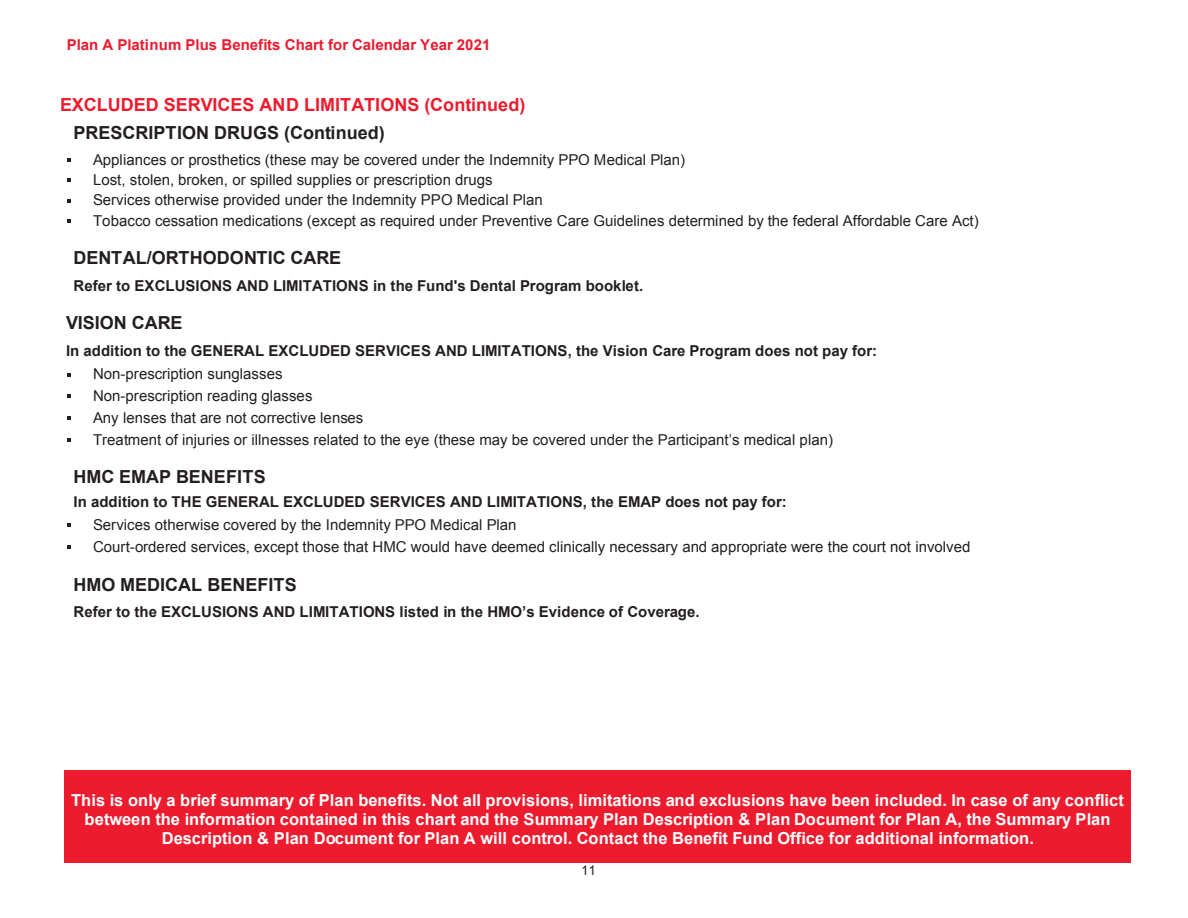
<style>
.page{position:relative;width:1188px;height:918px;background:#fff}
.page>*{position:absolute;margin:0;border:0;box-sizing:border-box;transform-origin:0 0}
.t1{font:700 18px "Arial";color:#231f20}
.t2{font:700 18px "Arial";color:#ed1b2e}
.t3{font:700 16.5px/19px "Arial";letter-spacing:.005em;color:#fff;text-align:center}
.t4{font:15px/21.9px "Arial";letter-spacing:.005em;color:#231f20}
.t5{font:700 15px "Arial";color:#231f20}
.t6{font:700 15px "Arial";letter-spacing:.005em;color:#ed1b2e}
.t7{font:13.5px "Arial";color:#262324}
</style>
<div class="page">
<svg style="left:67px;top:178px;width:3px;height:4px"></svg>
<svg style="left:67px;top:219px;width:3px;height:4px"></svg>
<div style="left:64px;top:770px;width:1067px;height:93px;background:#ed1b2e"></div>
<p class="t6" style="left:67px;top:37px;width:425px">Plan A Platinum Plus Benefits Chart for Calendar Year 2021</p>
<p class="t2" style="left:60px;top:95px;width:467px">EXCLUDED SERVICES AND LIMITATIONS (Continued)</p>
<p class="t1" style="left:74px;top:123px;width:313px">PRESCRIPTION DRUGS (Continued)</p>
<p class="t4" style="left:93px;top:149px;width:887px;line-height:20.4px">Appliances or prosthetics (these may be covered under the Indemnity PPO Medical Plan)<br>Lost, stolen, broken, or spilled supplies or prescription drugs<br>Services otherwise provided under the Indemnity PPO Medical Plan<br>Tobacco cessation medications (except as required under Preventive Care Guidelines determined by the federal Affordable Care Act)</p>
<p class="t1" style="left:74px;top:248px;width:269px">DENTAL/ORTHODONTIC CARE</p>
<p class="t5" style="left:74px;top:277px;width:571px">Refer to EXCLUSIONS AND LIMITATIONS in the Fund's Dental Program booklet.</p>
<p class="t1" style="left:66px;top:313px;width:118px">VISION CARE</p>
<p class="t5" style="left:66px;top:342px;width:813px">In addition to the GENERAL EXCLUDED SERVICES AND LIMITATIONS, the Vision Care Program does not pay for:</p>
<p class="t4" style="left:93px;top:363px;width:742px">Non-prescription sunglasses<br>Non-prescription reading glasses<br>Any lenses that are not corrective lenses<br>Treatment of injuries or illnesses related to the eye (these may be covered under the Participant’s medical plan)</p>
<p class="t1" style="left:74px;top:467px;width:194px">HMC EMAP BENEFITS</p>
<p class="t5" style="left:74px;top:493px;width:715px">In addition to THE GENERAL EXCLUDED SERVICES AND LIMITATIONS, the EMAP does not pay for:</p>
<p class="t4" style="left:93px;top:514px;width:879px">Services otherwise covered by the Indemnity PPO Medical Plan<br>Court-ordered services, except those that HMC would have deemed clinically necessary and appropriate were the court not involved</p>
<p class="t1" style="left:74px;top:574px;width:225px">HMO MEDICAL BENEFITS</p>
<p class="t5" style="left:74px;top:604px;width:628px">Refer to the EXCLUSIONS AND LIMITATIONS listed in the HMO’s Evidence of Coverage.</p>
<p class="t3" style="left:71px;top:791px;width:1054px">This is only a brief summary of Plan benefits. Not all provisions, limitations and exclusions have been included. In case of any conflict between the information contained in this chart and the Summary Plan Description &amp; Plan Document for Plan A, the Summary Plan<br>Description &amp; Plan Document for Plan A will control. Contact the Benefit Fund Office for additional information.</p>
<p class="t7" style="left:581px;top:863px;width:16px">11</p>
</div>
